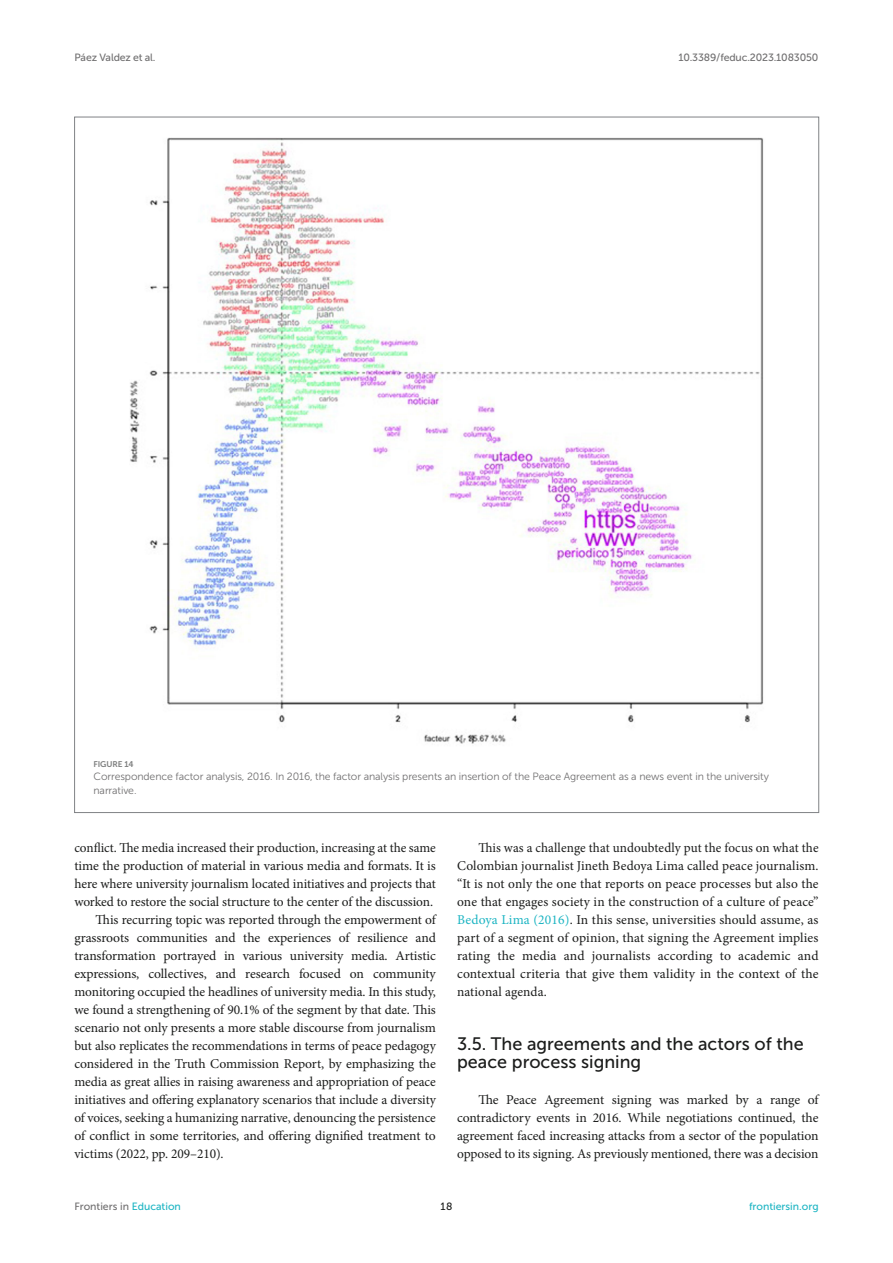
<style>
.page{position:relative;width:893px;height:1263px;background:#fff}
.page>*{position:absolute;margin:0;border:0;box-sizing:border-box;transform-origin:0 0}
.HEAD_2{font:18px/18px "Museo Sans 500";color:#1b1c1b}
.TEXT{font:13.5px/18px "Minion Pro";letter-spacing:-.005em;color:#1b1c1b;text-align:justify}
.TEXT_FLUSH{font:13.5px/18px "Minion Pro";letter-spacing:-.005em;color:#1b1c1b;text-align:justify}
.FIG_LEG{font:10.5px/13.5px "Museo Sans 300";letter-spacing:-.01em;color:#706f70}
.t1{font:10.5px "Museo Sans 500";letter-spacing:-.015em;color:#706f70}
.t2{font:10.5px "Museo Sans 500";color:#1db5c3}
.t3{font:10.5px "Museo Sans 500";color:#1b1c1b}
.FIG_HD{font:8.25px "Museo Sans 700";letter-spacing:-.01em;color:#7e7f7f}
.s1{color:#1db5c3}
</style>
<div class="page">
<img style="left:130px;top:137px;width:634px;height:607px">
<p class="t1" style="left:74px;top:51px;width:83px">Páez Valdez et al.</p>
<p class="t1" style="left:678px;top:51px;width:142px">10.3389/feduc.2023.1083050</p>
<p class="FIG_HD" style="left:94px;top:759px;width:41px">FIGURE 14</p>
<p class="FIG_LEG" style="left:94px;top:770px;width:677px">Correspondence factor analysis, 2016. In 2016, the factor analysis presents an insertion of the Peace Agreement as a news event in the university narrative.</p>
<p class="TEXT" style="left:74px;top:839px;width:363px">conflict. The media increased their production, increasing at the same time the production of material in various media and formats. It is here where university journalism located initiatives and projects that worked to restore the social structure to the center of the discussion.</p>
<p class="TEXT" style="left:74px;top:911px;width:363px;text-indent:21px">This recurring topic was reported through the empowerment of grassroots communities and the experiences of resilience and transformation portrayed in various university media. Artistic expressions, collectives, and research focused on community monitoring occupied the headlines of university media. In this study, we found a strengthening of 90.1% of the segment by that date. This scenario not only presents a more stable discourse from journalism but also replicates the recommendations in terms of peace pedagogy considered in the Truth Commission Report, by emphasizing the media as great allies in raising awareness and appropriation of peace initiatives and offering explanatory scenarios that include a diversity of voices, seeking a humanizing narrative, denouncing the persistence of conflict in some territories, and offering dignified treatment to victims (2022, pp. 209–210).</p>
<p class="TEXT" style="left:457px;top:839px;width:363px;text-indent:21px">This was a challenge that undoubtedly put the focus on what the Colombian journalist Jineth Bedoya Lima called peace journalism. “It is not only the one that reports on peace processes but also the one that engages society in the construction of a culture of peace” <span class="s1">Bedoya Lima (2016)</span>. In this sense, universities should assume, as part of a segment of opinion, that signing the Agreement implies rating the media and journalists according to academic and contextual criteria that give them validity in the context of the national agenda.</p>
<p class="HEAD_2" style="left:457px;top:1035px;width:348px">3.5. The agreements and the actors of the peace process signing</p>
<p class="TEXT_FLUSH" style="left:457px;top:1091px;width:363px;text-indent:21px">The Peace Agreement signing was marked by a range of contradictory events in 2016. While negotiations continued, the agreement faced increasing attacks from a sector of the population opposed to its signing. As previously mentioned, there was a decision</p>
<p class="t1" style="left:74px;top:1200px;width:108px">Frontiers in <span class="s1">Education</span></p>
<p class="t3" style="left:440px;top:1200px;width:14px">18</p>
<p class="t2" style="left:749px;top:1200px;width:71px">frontiersin.org</p>
</div>
